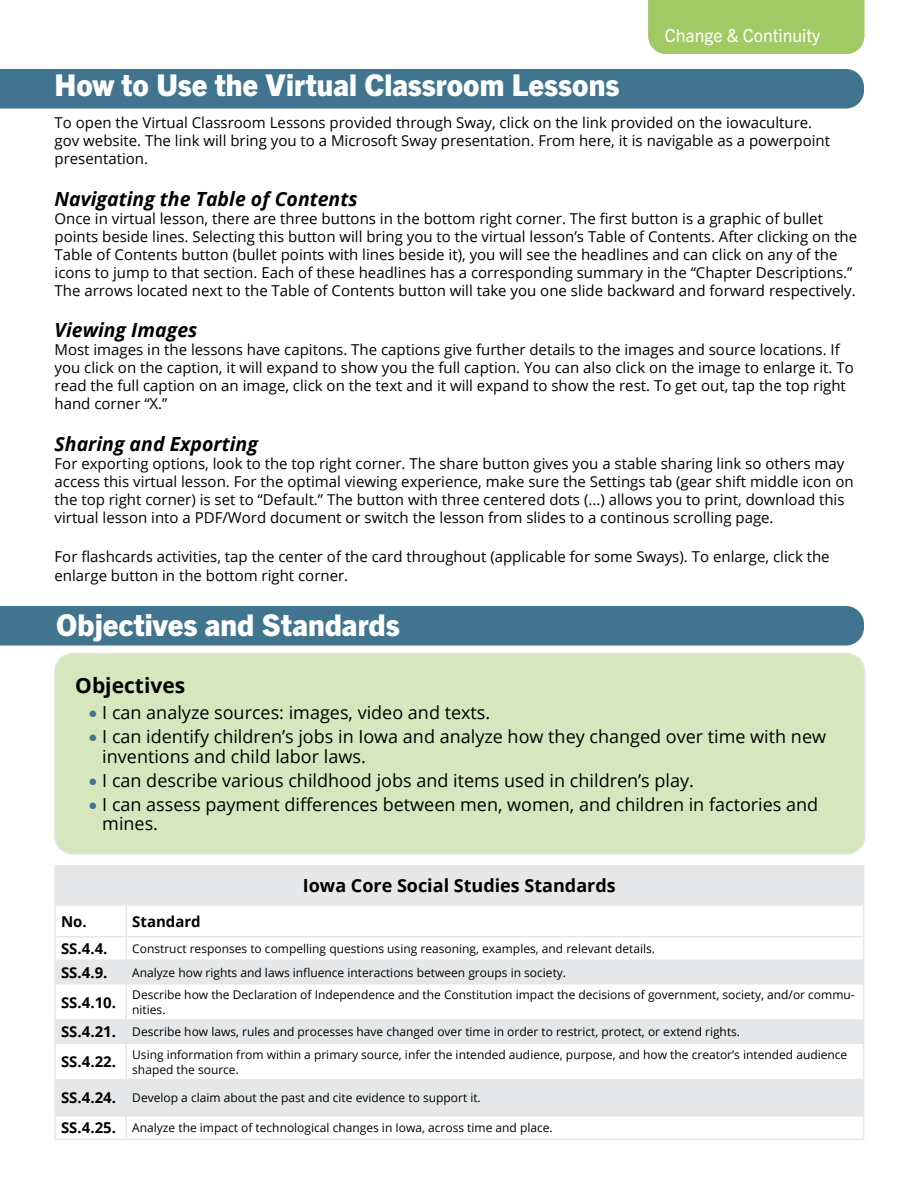
<style>
.page{position:relative;width:918px;height:1188px;background:#fff}
.page>*{position:absolute;margin:0;border:0;box-sizing:border-box;transform-origin:0 0}
.t1{font:800 30px "Trade Gothic Next LT Pro";color:#fff}
.t2{font:700 21px "Open Sans";color:#000}
.t3{font:italic 700 19.5px "Open Sans";color:#000}
.t4{font:18px/19.5px "Open Sans";color:#000}
.t5{font:18px "Trade Gothic Next LT Pro";color:#fff}
.t6{font:700 18px "Open Sans";color:#000}
.t7{font:15px/18px "Open Sans";color:#000}
.t8{font:700 15px "Open Sans";color:#000}
.t9{font:12px/15px "Open Sans";color:#000}
.s1{color:#41748e}
.s2{font-weight:700;font-size:15px}
</style>
<div class="page">
<svg style="left:56px;top:866px;width:807px;height:249px"></svg>
<hr style="left:54px;top:865px;width:72px;height:1px;background:#e6e7e8">
<hr style="left:54px;top:866px;width:2px;height:38px;background:#e6e7e8">
<hr style="left:126px;top:865px;width:738px;height:1px;background:#e6e7e8">
<hr style="left:863px;top:866px;width:1px;height:38px;background:#e6e7e8">
<hr style="left:54px;top:904px;width:72px;height:2px;background:#e6e7e8">
<hr style="left:54px;top:906px;width:2px;height:30px;background:#e6e7e8">
<hr style="left:126px;top:904px;width:738px;height:2px;background:#e6e7e8">
<hr style="left:126px;top:906px;width:1px;height:30px;background:#e6e7e8">
<hr style="left:863px;top:906px;width:1px;height:30px;background:#e6e7e8">
<hr style="left:54px;top:936px;width:72px;height:2px;background:#e6e7e8">
<hr style="left:54px;top:938px;width:2px;height:22px;background:#e6e7e8">
<hr style="left:126px;top:936px;width:738px;height:2px;background:#e6e7e8">
<hr style="left:54px;top:960px;width:72px;height:1px;background:#e6e7e8">
<hr style="left:54px;top:961px;width:2px;height:22px;background:#e6e7e8">
<hr style="left:126px;top:960px;width:738px;height:1px;background:#e6e7e8">
<svg style="left:126px;top:938px;width:1px;height:45px"></svg>
<svg style="left:863px;top:938px;width:1px;height:45px"></svg>
<hr style="left:54px;top:983px;width:72px;height:1px;background:#e6e7e8">
<hr style="left:54px;top:984px;width:2px;height:35px;background:#e6e7e8">
<hr style="left:126px;top:983px;width:738px;height:1px;background:#e6e7e8">
<hr style="left:126px;top:984px;width:1px;height:35px;background:#e6e7e8">
<hr style="left:863px;top:984px;width:1px;height:35px;background:#e6e7e8">
<hr style="left:54px;top:1019px;width:72px;height:2px;background:#e6e7e8">
<hr style="left:54px;top:1021px;width:2px;height:22px;background:#e6e7e8">
<hr style="left:126px;top:1019px;width:738px;height:2px;background:#e6e7e8">
<svg style="left:126px;top:1021px;width:1px;height:22px"></svg>
<svg style="left:863px;top:1021px;width:1px;height:22px"></svg>
<hr style="left:54px;top:1043px;width:72px;height:1px;background:#e6e7e8">
<hr style="left:54px;top:1044px;width:2px;height:35px;background:#e6e7e8">
<hr style="left:126px;top:1043px;width:738px;height:1px;background:#e6e7e8">
<hr style="left:126px;top:1044px;width:1px;height:35px;background:#e6e7e8">
<hr style="left:863px;top:1044px;width:1px;height:35px;background:#e6e7e8">
<hr style="left:54px;top:1079px;width:72px;height:1px;background:#e6e7e8">
<hr style="left:54px;top:1080px;width:2px;height:35px;background:#e6e7e8">
<hr style="left:126px;top:1079px;width:738px;height:1px;background:#e6e7e8">
<hr style="left:126px;top:1080px;width:1px;height:35px;background:#e6e7e8">
<hr style="left:863px;top:1080px;width:1px;height:35px;background:#e6e7e8">
<hr style="left:54px;top:1115px;width:72px;height:2px;background:#e6e7e8">
<hr style="left:54px;top:1117px;width:2px;height:21px;background:#e6e7e8">
<hr style="left:126px;top:1115px;width:738px;height:2px;background:#e6e7e8">
<svg style="left:126px;top:1117px;width:1px;height:21px"></svg>
<svg style="left:863px;top:1117px;width:1px;height:21px"></svg>
<hr style="left:54px;top:1138px;width:72px;height:2px;background:#e6e7e8">
<hr style="left:126px;top:1138px;width:738px;height:2px;background:#e6e7e8">
<div style="left:55px;top:653px;width:810px;height:201px;background:#d7e7bd;border-radius:18px"></div>
<div style="left:54px;top:653px;width:812px;height:202px;border:2px solid #e6e7e8;border-radius:18px"></div>
<div style="left:648px;top:0;width:216px;height:54px;background:#a1ca64"></div>
<div style="left:0;top:69px;width:864px;height:40px;background:#41748e"></div>
<div style="left:0;top:606px;width:864px;height:40px;background:#41748e"></div>
<h1 class="t1" style="left:68px;top:56px;width:237px">Table of Contents</h1>
<h1 class="t1" style="left:55px;top:64px;width:566px">How to Use the Virtual Classroom Lessons</h1>
<p class="t5" style="left:665px;top:14px;width:189px">Rights &amp; Responsibilities</p>
<p class="t5" style="left:665px;top:23px;width:157px">Change &amp; Continuity</p>
<p class="t7" style="left:55px;top:114px;width:777px">To open the Virtual Classroom Lessons provided through Sway, click on the link provided on the iowaculture. gov website. The link will bring you to a Microsoft Sway presentation. From here, it is navigable as a powerpoint presentation.</p>
<h3 class="t3" style="left:55px;top:185px;width:305px">Navigating the Table of Contents</h3>
<p class="t7" style="left:55px;top:209px;width:804px">Once in virtual lesson, there are three buttons in the bottom right corner. The first button is a graphic of bullet points beside lines. Selecting this button will bring you to the virtual lesson’s Table of Contents. After clicking on the Table of Contents button (bullet points with lines beside it), you will see the headlines and can click on any of the icons to jump to that section. Each of these headlines has a corresponding summary in the “Chapter Descriptions.” The arrows located next to the Table of Contents button will take you one slide backward and forward respectively.</p>
<h3 class="t3" style="left:55px;top:316px;width:144px">Viewing Images</h3>
<p class="t7" style="left:55px;top:340px;width:801px">Most images in the lessons have capitons. The captions give further details to the images and source locations. If you click on the caption, it will expand to show you the full caption. You can also click on the image to enlarge it. To read the full caption on an image, click on the text and it will expand to show the rest. To get out, tap the top right hand corner “X.”</p>
<h3 class="t3" style="left:55px;top:430px;width:205px">Sharing and Exporting</h3>
<p class="t7" style="left:55px;top:454px;width:801px">For exporting options, look to the top right corner. The share button gives you a stable sharing link so others may access this virtual lesson. For the optimal viewing experience, make sure the Settings tab (gear shift middle icon on the top right corner) is set to “Default.” The button with three centered dots (...) allows you to print, download this virtual lesson into a PDF/Word document or switch the lesson from slides to a continous scrolling page.</p>
<p class="t7" style="left:55px;top:546px;width:777px;line-height:19.5px">For flashcards activities, tap the center of the card throughout (applicable for some Sways). To enlarge, click the enlarge button in the bottom right corner.</p>
<h1 class="t1" style="left:56px;top:604px;width:345px">Objectives and Standards</h1>
<h2 class="t2" style="left:75px;top:670px;width:111px">Objectives</h2>
<p class="t4" style="left:89px;top:702px;width:400px"><span class="s1">•</span> I can analyze sources: images, video and texts.</p>
<p class="t4" style="left:102px;top:727px;width:725px;text-indent:-14px"><span class="s1">•</span> I can identify children’s jobs in Iowa and analyze how they changed over time with new inventions and child labor laws.</p>
<p class="t4" style="left:89px;top:770px;width:604px"><span class="s1">•</span> I can describe various childhood jobs and items used in children’s play.</p>
<p class="t4" style="left:102px;top:794px;width:718px;text-indent:-14px"><span class="s1">•</span> I can assess payment differences between men, women, and children in factories and mines.</p>
<p class="t6" style="left:303px;top:873px;width:314px">Iowa Core Social Studies Standards</p>
<p class="t8" style="left:61px;top:911px;width:27px">No.</p>
<p class="t8" style="left:132px;top:911px;width:70px">Standard</p>
<p class="t8" style="left:61px;top:938px;width:48px">SS.4.4.</p>
<p class="t9" style="left:132px;top:941px;width:523px">Construct responses to compelling questions using reasoning, examples, and relevant details.</p>
<p class="t8" style="left:61px;top:962px;width:48px">SS.4.9.</p>
<p class="t9" style="left:132px;top:964px;width:434px">Analyze how rights and laws influence interactions between groups in society.</p>
<p class="t8" style="left:61px;top:992px;width:57px">SS.4.10.</p>
<p class="t9" style="left:132px;top:987px;width:724px">Describe how the Declaration of Independence and the Constitution impact the decisions of government, society, and/or commu&shy;nities.</p>
<p class="t9" style="left:61px;top:1024px;width:679px"><span class="s2">SS.4.21.</span> Describe how laws, rules and processes have changed over time in order to restrict, protect, or extend rights.</p>
<p class="t8" style="left:61px;top:1051px;width:57px">SS.4.22.</p>
<p class="t9" style="left:132px;top:1046px;width:717px">Using information from within a primary source, infer the intended audience, purpose, and how the creator’s intended audience shaped the source.</p>
<p class="t9" style="left:61px;top:1090px;width:420px"><span class="s2">SS.4.24.</span> Develop a claim about the past and cite evidence to support it.</p>
<p class="t9" style="left:61px;top:1120px;width:491px"><span class="s2">SS.4.25.</span> Analyze the impact of technological changes in Iowa, across time and place.</p>
</div>
